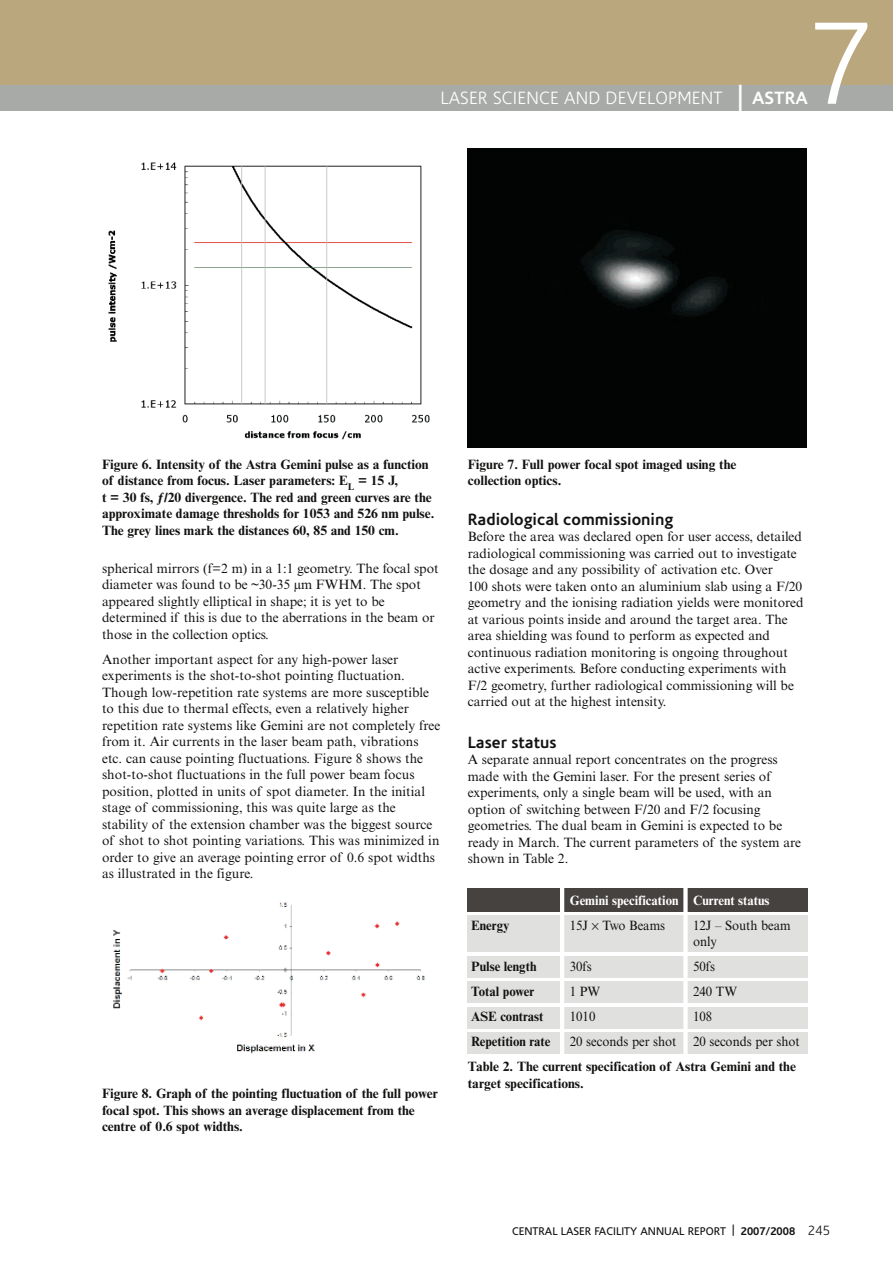
<style>
.page{position:relative;width:893px;height:1263px;background:#fff}
.page>*{position:absolute;margin:0;border:0;box-sizing:border-box;transform-origin:0 0}
.t1{font:300 118.5px "Corisande";color:#fff}
.t2{font:300 18px "Corisande";letter-spacing:.01em;color:#fff}
.t3{font:700 16.5px "Corisande";color:#121211}
.t4{font:13.5px/16.5px "Times NRMT";color:#121211}
.t5{font:700 13.5px/16.5px "Times NRMT";color:#121211}
.t6{font:13.5px/16.5px "Times NRMT";color:#121211;scale:.95 1}
.t7{font:700 13.5px "Times NRMT";color:#121211;scale:.95 1}
.t8{font:700 13.5px "Times NRMT";color:#fff;scale:.95 1}
.t9{font:11.25px "Corisande";color:#121211}
.s1{font-weight:400;font-size:27px}
.s2{font-weight:700}
.s3{font-weight:300;font-size:13.5px}
</style>
<div class="page">
<div style="left:468px;top:1033px;width:340px;height:21px;background:#e0e0de"></div>
<div style="left:468px;top:1007px;width:340px;height:21px;background:#e0e0de"></div>
<div style="left:468px;top:982px;width:340px;height:21px;background:#e0e0de"></div>
<div style="left:468px;top:956px;width:340px;height:21px;background:#e0e0de"></div>
<div style="left:468px;top:916px;width:340px;height:36px;background:#e0e0de"></div>
<div style="left:468px;top:888px;width:340px;height:24px;background:#464240"></div>
<div style="left:0;top:0;width:893px;height:85px;background:#bba77e"></div>
<div style="left:0;top:85px;width:893px;height:26px;background:#a8aaa7"></div>
<img style="left:108px;top:162px;width:322px;height:278px">
<div style="left:468px;top:149px;width:338px;height:298px;background:#020303"></div>
<img style="left:113px;top:902px;width:313px;height:152px">
<hr style="left:560px;top:887px;width:4px;height:167px;background:#fff">
<div style="left:683px;top:887px;width:5px;height:167px;background:#fff"></div>
<h1 class="t1" style="left:808px;top:17px;width:67px">7</h1>
<h2 class="t2" style="left:440px;top:90px;width:369px">LASER SCIENCE AND DEVELOPMENT <span class="s1">|</span> <span class="s2">ASTRA</span></h2>
<p class="t5" style="left:102px;top:457px;width:334px">Figure 6. Intensity of the Astra Gemini pulse as a function of distance from focus. Laser parameters: E<sub>L</sub> = 15 J,<br>t = 30 fs, ƒ/20 divergence. The red and green curves are the approximate damage thresholds for 1053 and 526 nm pulse.<br>The grey lines mark the distances 60, 85 and 150 cm.</p>
<p class="t5" style="left:468px;top:457px;width:270px">Figure 7. Full power focal spot imaged using the collection optics.</p>
<p class="t3" style="left:468px;top:513px;width:207px">Radiological commissioning</p>
<p class="t4" style="left:468px;top:530px;width:337px">Before the area was declared open for user access, detailed radiological commissioning was carried out to investigate the dosage and any possibility of activation etc. Over<br>100 shots were taken onto an aluminium slab using a F/20 geometry and the ionising radiation yields were monitored at various points inside and around the target area. The area shielding was found to perform as expected and continuous radiation monitoring is ongoing throughout active experiments. Before conducting experiments with F/2 geometry, further radiological commissioning will be carried out at the highest intensity.</p>
<p class="t3" style="left:468px;top:736px;width:90px">Laser status</p>
<p class="t4" style="left:468px;top:753px;width:335px">A separate annual report concentrates on the progress made with the Gemini laser. For the present series of experiments, only a single beam will be used, with an option of switching between F/20 and F/2 focusing geometries. The dual beam in Gemini is expected to be ready in March. The current parameters of the system are shown in Table 2.</p>
<p class="t8" style="left:570px;top:895px;width:212px">Gemini specification Current status</p>
<p class="t7" style="left:471px;top:920px;width:42px">Energy</p>
<p class="t6" style="left:570px;top:918px;width:102px">15J Two Beams</p>
<p class="t6" style="left:693px;top:918px;width:104px">12J – South beam only</p>
<p class="t7" style="left:471px;top:962px;width:70px">Pulse length</p>
<p class="t6" style="left:570px;top:960px;width:25px">30fs</p>
<p class="t6" style="left:693px;top:960px;width:25px">50fs</p>
<p class="t7" style="left:471px;top:987px;width:68px">Total power</p>
<p class="t6" style="left:570px;top:985px;width:33px">1 PW</p>
<p class="t6" style="left:693px;top:985px;width:48px">240 TW</p>
<p class="t7" style="left:471px;top:1012px;width:77px">ASE contrast</p>
<p class="t6" style="left:570px;top:1010px;width:29px">1010</p>
<p class="t6" style="left:693px;top:1010px;width:22px">108</p>
<p class="t7" style="left:471px;top:1037px;width:85px">Repetition rate</p>
<p class="t6" style="left:570px;top:1035px;width:244px">20 seconds per shot 20 seconds per shot</p>
<p class="t5" style="left:468px;top:1060px;width:330px">Table 2. The current specification of Astra Gemini and the target specifications.</p>
<p class="t4" style="left:102px;top:561px;width:338px">spherical mirrors (f=2 m) in a 1:1 geometry. The focal spot diameter was found to be ~30-35 µm FWHM. The spot appeared slightly elliptical in shape; it is yet to be determined if this is due to the aberrations in the beam or those in the collection optics.</p>
<p class="t4" style="left:102px;top:652px;width:340px">Another important aspect for any high-power laser experiments is the shot-to-shot pointing fluctuation.<br>Though low-repetition rate systems are more susceptible to this due to thermal effects, even a relatively higher repetition rate systems like Gemini are not completely free from it. Air currents in the laser beam path, vibrations etc. can cause pointing fluctuations. Figure 8 shows the shot-to-shot fluctuations in the full power beam focus position, plotted in units of spot diameter. In the initial stage of commissioning, this was quite large as the stability of the extension chamber was the biggest source of shot to shot pointing variations. This was minimized in order to give an average pointing error of 0.6 spot widths as illustrated in the figure.</p>
<p class="t5" style="left:102px;top:1087px;width:337px">Figure 8. Graph of the pointing fluctuation of the full power focal spot. This shows an average displacement from the centre of 0.6 spot widths.</p>
<p class="t9" style="left:512px;top:1226px;width:320px">CENTRAL LASER FACILITY ANNUAL REPORT | <span class="s2">2007/2008</span> <span class="s3">245</span></p>
</div>
